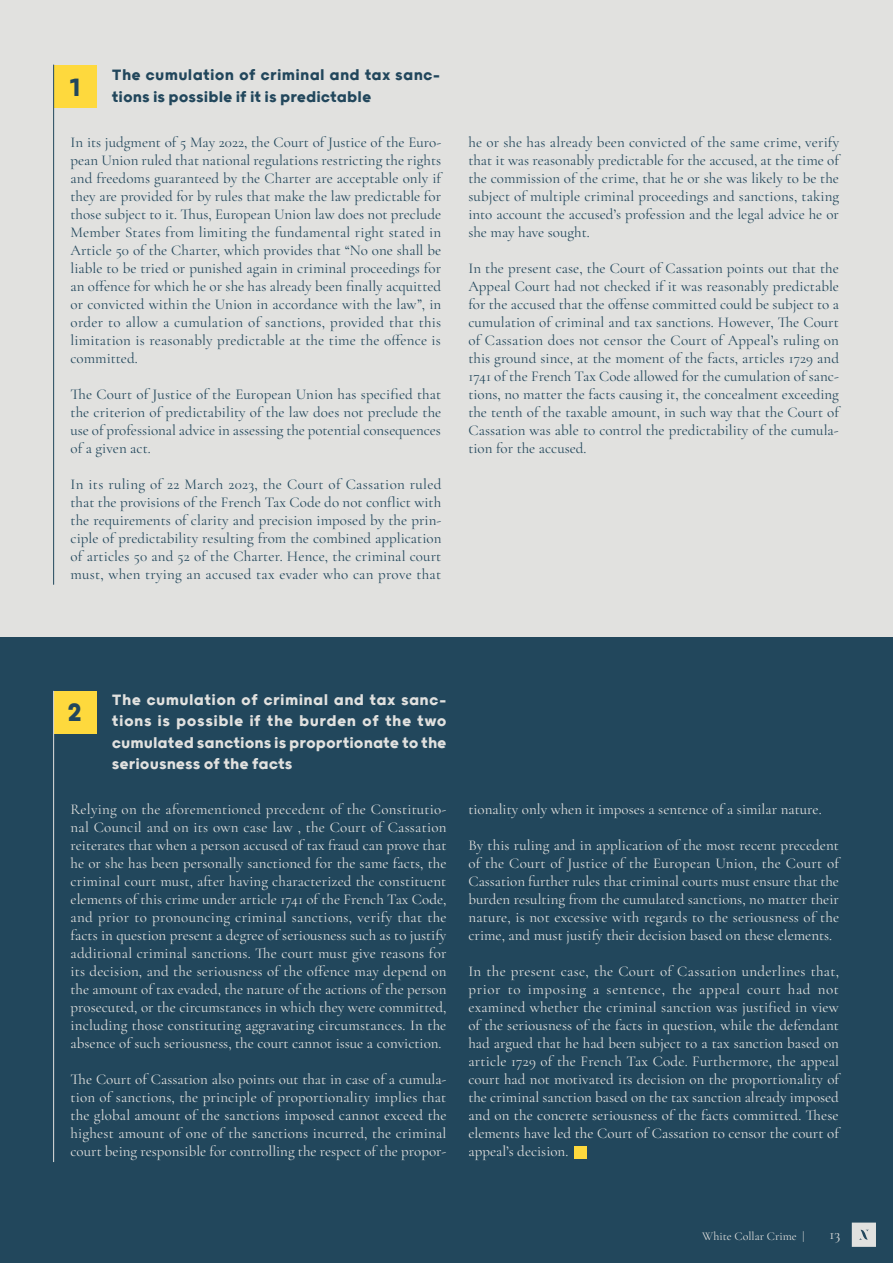
<style>
.page{position:relative;width:893px;height:1263px;background:#e1e1df}
.page>*{position:absolute;margin:0;border:0;box-sizing:border-box;transform-origin:0 0}
.t1{font:700 30px "Grold";color:#22475c}
.t2{font:700 18px/21.6px "Grold";color:#e1e1df;text-align:justify}
.t3{font:700 18px/21.6px "Grold";letter-spacing:.015em;color:#22475c}
.t4{font:15px/18px "Cormorant Garamond";color:#22475c;text-align:justify}
.t5{font:15px/18px "Cormorant Garamond";color:#e1e1df;text-align:justify}
.t6{font:12px "Cormorant Garamond";color:#e1e1df}
</style>
<div class="page">
<div style="left:0;top:637px;width:893px;height:626px;background:#22475c"></div>
<div style="left:54px;top:65px;width:43px;height:43px;background:#fed93d"></div>
<hr style="left:53px;top:65px;width:1px;height:520px;background:#22475c">
<div style="left:54px;top:691px;width:43px;height:43px;background:#fed93d"></div>
<hr style="left:53px;top:691px;width:1px;height:471px;background:#e1e1df">
<svg style="left:852px;top:1222px;width:24px;height:25px"></svg>
<div style="left:574px;top:1146px;width:13px;height:12px;background:#fed93d"></div>
<p class="t3" style="left:112px;top:63px;width:330px">The cumulation of criminal and tax sanc&shy;tions is possible if it is predictable</p>
<p class="t4" style="left:71px;top:133px;width:372px">In its judgment of 5 May 2022, the Court of Justice of the Euro&shy;pean Union ruled that national regulations restricting the rights and freedoms guaranteed by the Charter are acceptable only if they are provided for by rules that make the law predictable for those subject to it. Thus, European Union law does not preclude Member States from limiting the fundamental right stated in Article 50 of the Charter, which provides that “No one shall be liable to be tried or punished again in criminal proceedings for an offence for which he or she has already been finally acquitted or convicted within the Union in accordance with the law”, in order to allow a cumulation of sanctions, provided that this limitation is reasonably predictable at the time the offence is committed.</p>
<p class="t4" style="left:71px;top:385px;width:372px">The Court of Justice of the European Union has specified that the criterion of predictability of the law does not preclude the use of professional advice in assessing the potential consequences of a given act.</p>
<p class="t4" style="left:71px;top:475px;width:372px">In its ruling of 22 March 2023, the Court of Cassation ruled that the provisions of the French Tax Code do not conflict with the requirements of clarity and precision imposed by the prin&shy;ciple of predictability resulting from the combined application of articles 50 and 52 of the Charter. Hence, the criminal court must, when trying an accused tax evader who can prove that</p>
<h1 class="t1" style="left:70px;top:69px;width:12px">1</h1>
<p class="t4" style="left:468px;top:133px;width:372px">he or she has already been convicted of the same crime, verify that it was reasonably predictable for the accused, at the time of the commission of the crime, that he or she was likely to be the subject of multiple criminal proceedings and sanctions, taking into account the accused’s profession and the legal advice he or she may have sought.</p>
<p class="t4" style="left:468px;top:259px;width:372px">In the present case, the Court of Cassation points out that the Appeal Court had not checked if it was reasonably predictable for the accused that the offense committed could be subject to a cumulation of criminal and tax sanctions. However, The Court of Cassation does not censor the Court of Appeal’s ruling on this ground since, at the moment of the facts, articles 1729 and 1741 of the French Tax Code allowed for the cumulation of sanc&shy;tions, no matter the facts causing it, the concealment exceeding the tenth of the taxable amount, in such way that the Court of Cassation was able to control the predictability of the cumula&shy;tion for the accused.</p>
<h1 class="t1" style="left:67px;top:695px;width:16px">2</h1>
<p class="t2" style="left:112px;top:687px;width:336px">The cumulation of criminal and tax sanc&shy;tions is possible if the burden of the two cumulated sanctions is proportionate to the seriousness of the facts</p>
<p class="t5" style="left:71px;top:800px;width:378px">Relying on the aforementioned precedent of the Constitutio&shy;nal Council and on its own case law , the Court of Cassation reiterates that when a person accused of tax fraud can prove that he or she has been personally sanctioned for the same facts, the criminal court must, after having characterized the constituent elements of this crime under article 1741 of the French Tax Code, and prior to pronouncing criminal sanctions, verify that the facts in question present a degree of seriousness such as to justify additional criminal sanctions. The court must give reasons for its decision, and the seriousness of the offence may depend on the amount of tax evaded, the nature of the actions of the person prosecuted, or the circumstances in which they were committed, including those constituting aggravating circumstances. In the absence of such seriousness, the court cannot issue a conviction.</p>
<p class="t5" style="left:71px;top:1070px;width:378px">The Court of Cassation also points out that in case of a cumula&shy;tion of sanctions, the principle of proportionality implies that the global amount of the sanctions imposed cannot exceed the highest amount of one of the sanctions incurred, the criminal court being responsible for controlling the respect of the propor-</p>
<p class="t5" style="left:468px;top:800px;width:355px">tionality only when it imposes a sentence of a similar nature.</p>
<p class="t5" style="left:468px;top:836px;width:372px">By this ruling and in application of the most recent precedent of the Court of Justice of the European Union, the Court of Cassation further rules that criminal courts must ensure that the burden resulting from the cumulated sanctions, no matter their nature, is not excessive with regards to the seriousness of the crime, and must justify their decision based on these elements.</p>
<p class="t5" style="left:468px;top:962px;width:372px">In the present case, the Court of Cassation underlines that, prior to imposing a sentence, the appeal court had not examined whether the criminal sanction was justified in view of the seriousness of the facts in question, while the defendant had argued that he had been subject to a tax sanction based on article 1729 of the French Tax Code. Furthermore, the appeal court had not motivated its decision on the proportionality of the criminal sanction based on the tax sanction already imposed and on the concrete seriousness of the facts committed. These elements have led the Court of Cassation to censor the court of appeal’s decision.</p>
<p class="t6" style="left:702px;top:1229px;width:104px">White Collar Crime |</p>
<p class="t5" style="left:829px;top:1225px;width:12px">13</p>
</div>
